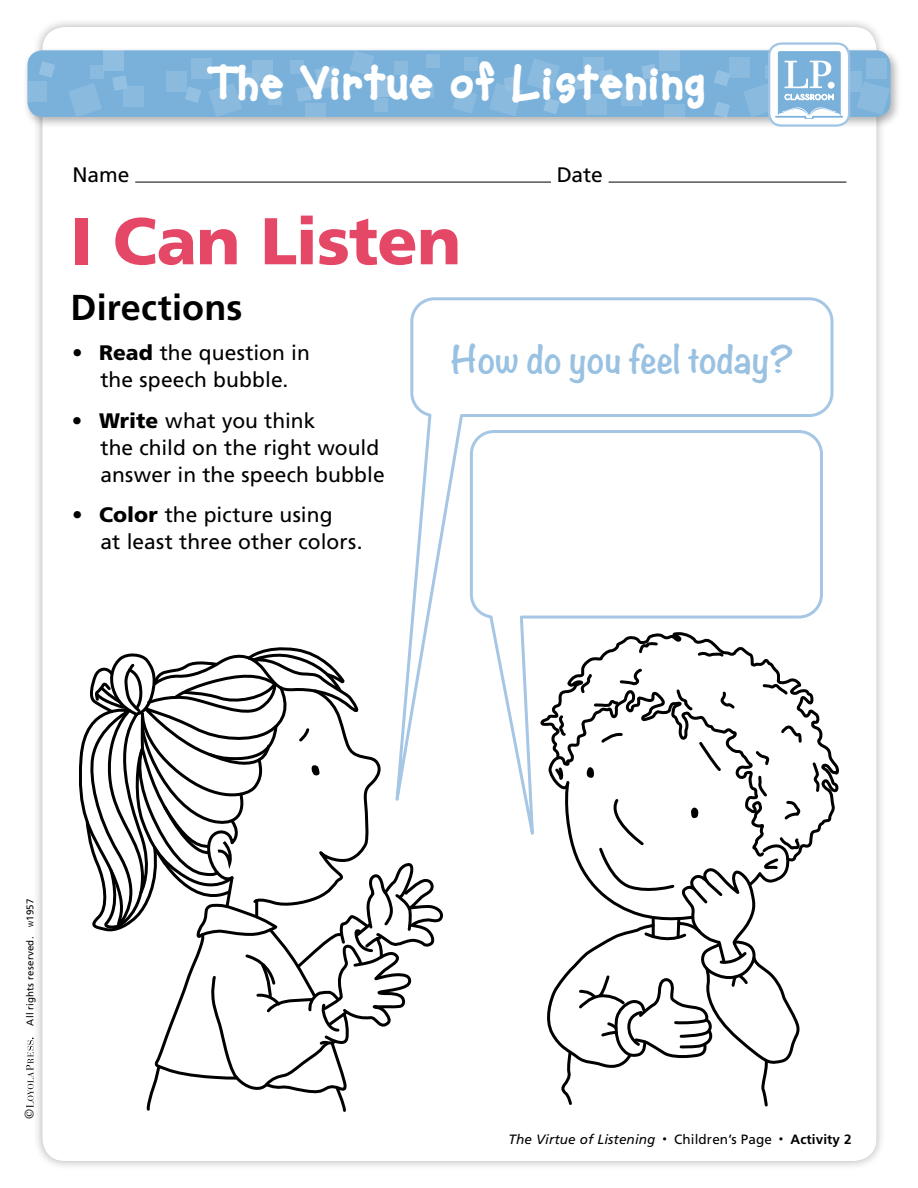
<style>
.page{position:relative;width:918px;height:1188px;background:#fff}
.page>*{position:absolute;margin:0;border:0;box-sizing:border-box;transform-origin:0 0}
.t1{font:900 66px "Frutiger LT Std";letter-spacing:-.015em;color:#e44866}
.t2{font:800 52.05px "Soup Bone";letter-spacing:.01em;color:#fff;scale:.94 1}
.t3{font:700 36px "Frutiger LT Std";letter-spacing:.005em;color:#000}
.t4{font:700 34.5px "Noteworthy";color:#99c1e2}
.t5{font:21px/27px "Frutiger LT Std";letter-spacing:.005em;color:#000}
.t6{font:italic 13.5px "Frutiger LT Std";letter-spacing:.01em;color:#000}
.t7{font:12px "Janson Text LT Std";color:#000}
.t8{font:9.75px "Frutiger LT Std";letter-spacing:.02em;color:#000}
.s1{font-weight:900}
.s2{font-family:"Myriad Pro";font-size:7.35px}
.s3{font-weight:700;font-style:normal;font-size:9px}
.s4{font-style:normal}
.s5{font-weight:700;font-style:normal}
</style>
<div class="page">
<div style="left:33px;top:17px;width:853px;height:1154px;background:#000;opacity:.3"></div>
<div style="left:42px;top:27px;width:834px;height:1134px;background:#fff;border-radius:22px"></div>
<svg style="left:79px;top:647px;width:364px;height:465px"></svg>
<svg style="left:547px;top:876px;width:253px;height:231px"></svg>
<svg style="left:388px;top:297px;width:447px;height:576px"></svg>
<svg style="left:468px;top:429px;width:356px;height:447px"></svg>
<div style="left:22px;top:47px;width:880px;height:83px;background:#000;opacity:.3"></div>
<div style="left:27px;top:50px;width:864px;height:67px;background:#7ab1da;border-radius:15px"></div>
<div style="left:866px;top:58px;width:20px;height:20px;background:#8abade"></div>
<div style="left:252px;top:61px;width:20px;height:20px;background:#8ebcdf"></div>
<div style="left:305px;top:104px;width:20px;height:13px;background:#8abade"></div>
<svg style="left:296px;top:66px;width:42px;height:36px"></svg>
<svg style="left:570px;top:75px;width:15px;height:15px"></svg>
<svg style="left:600px;top:69px;width:14px;height:16px"></svg>
<svg style="left:641px;top:64px;width:16px;height:15px"></svg>
<svg style="left:714px;top:102px;width:16px;height:16px"></svg>
<svg style="left:714px;top:70px;width:16px;height:16px"></svg>
<div style="left:269px;top:92px;width:13px;height:13px;background:#8abade"></div>
<div style="left:245px;top:73px;width:14px;height:13px;background:#8abade"></div>
<div style="left:290px;top:61px;width:14px;height:13px;background:#8abade"></div>
<div style="left:374px;top:98px;width:14px;height:14px;background:#8abade"></div>
<div style="left:394px;top:62px;width:14px;height:13px;background:#8abade"></div>
<div style="left:420px;top:84px;width:13px;height:13px;background:#8abade"></div>
<div style="left:427px;top:54px;width:13px;height:13px;background:#8abade"></div>
<div style="left:464px;top:57px;width:14px;height:14px;background:#8abade"></div>
<div style="left:374px;top:76px;width:20px;height:20px;background:#93bfe1"></div>
<div style="left:583px;top:58px;width:20px;height:20px;background:#8abade"></div>
<div style="left:664px;top:104px;width:20px;height:13px;background:#8abade"></div>
<div style="left:587px;top:94px;width:20px;height:20px;background:#8abade"></div>
<div style="left:730px;top:58px;width:20px;height:20px;background:#8abade"></div>
<div style="left:660px;top:50px;width:20px;height:21px;background:#8abade"></div>
<div style="left:621px;top:85px;width:21px;height:20px;background:#8abade"></div>
<div style="left:842px;top:72px;width:20px;height:20px;background:#8abade"></div>
<svg style="left:489px;top:59px;width:71px;height:57px"></svg>
<svg style="left:350px;top:51px;width:24px;height:24px"></svg>
<svg style="left:453px;top:89px;width:24px;height:24px"></svg>
<svg style="left:857px;top:82px;width:33px;height:33px"></svg>
<svg style="left:208px;top:83px;width:34px;height:34px"></svg>
<div style="left:191px;top:58px;width:20px;height:20px;background:#8abade"></div>
<div style="left:104px;top:50px;width:20px;height:20px;background:#90bee0"></div>
<svg style="left:39px;top:61px;width:16px;height:17px"></svg>
<div style="left:90px;top:65px;width:14px;height:14px;background:#8abade"></div>
<div style="left:124px;top:86px;width:20px;height:20px;background:#8abade"></div>
<div style="left:167px;top:72px;width:20px;height:20px;background:#8abade"></div>
<svg style="left:69px;top:83px;width:33px;height:34px"></svg>
<div style="left:28px;top:81px;width:19px;height:20px;background:#8abade"></div>
<svg style="left:112px;top:76px;width:15px;height:15px"></svg>
<svg style="left:185px;top:87px;width:16px;height:16px"></svg>
<div style="left:769px;top:44px;width:80px;height:82px;background:#fff;border-radius:12px"></div>
<div style="left:768px;top:42px;width:82px;height:85px;border:2px solid #a0c5e4;border-radius:12px"></div>
<hr style="left:812px;top:116px;width:31px;height:2px;background:#7ab1da">
<svg style="left:743px;top:51px;width:99px;height:68px"></svg>
<svg style="left:26px;top:1038px;width:8px;height:70px"></svg>
<hr style="left:135px;top:182px;width:416px;height:1px;background:#000">
<hr style="left:609px;top:182px;width:237px;height:1px;background:#000">
<h2 class="t2" style="left:209px;top:56px;width:530px">The Virtue of Listening</h2>
<p class="t5" style="left:72px;top:161px;width:58px">Name</p>
<p class="t5" style="left:557px;top:161px;width:47px">Date</p>
<h1 class="t1" style="left:70px;top:201px;width:392px">I Can Listen</h1>
<h3 class="t3" style="left:70px;top:286px;width:174px">Directions</h3>
<p class="t5" style="left:72px;top:340px;width:239px;text-align:center">• <span class="s1">Read</span> the question in the speech bubble.</p>
<p class="t5" style="left:101px;top:407px;width:286px;text-indent:-29px">• <span class="s1">Write</span> what you think<br>the child on the right would answer in the speech bubble</p>
<p class="t5" style="left:101px;top:502px;width:263px;text-indent:-29px">• <span class="s1">Color</span> the picture using<br>at least three other colors.</p>
<h3 class="t4" style="left:450px;top:328px;width:346px">How do you feel today?</h3>
<p class="t8" style="left:25px;top:1026px;width:128px;rotate:-90deg">All rights reserved. <span class="s2">w</span>1957</p>
<p class="t7" style="left:22px;top:1119px;width:12px;rotate:-90deg">©</p>
<p class="t6" style="left:509px;top:1131px;width:345px">The Virtue of Listening <span class="s3">•</span> <span class="s4">Children’s Page</span> <span class="s3">•</span> <span class="s5">Activity 2</span></p>
</div>
